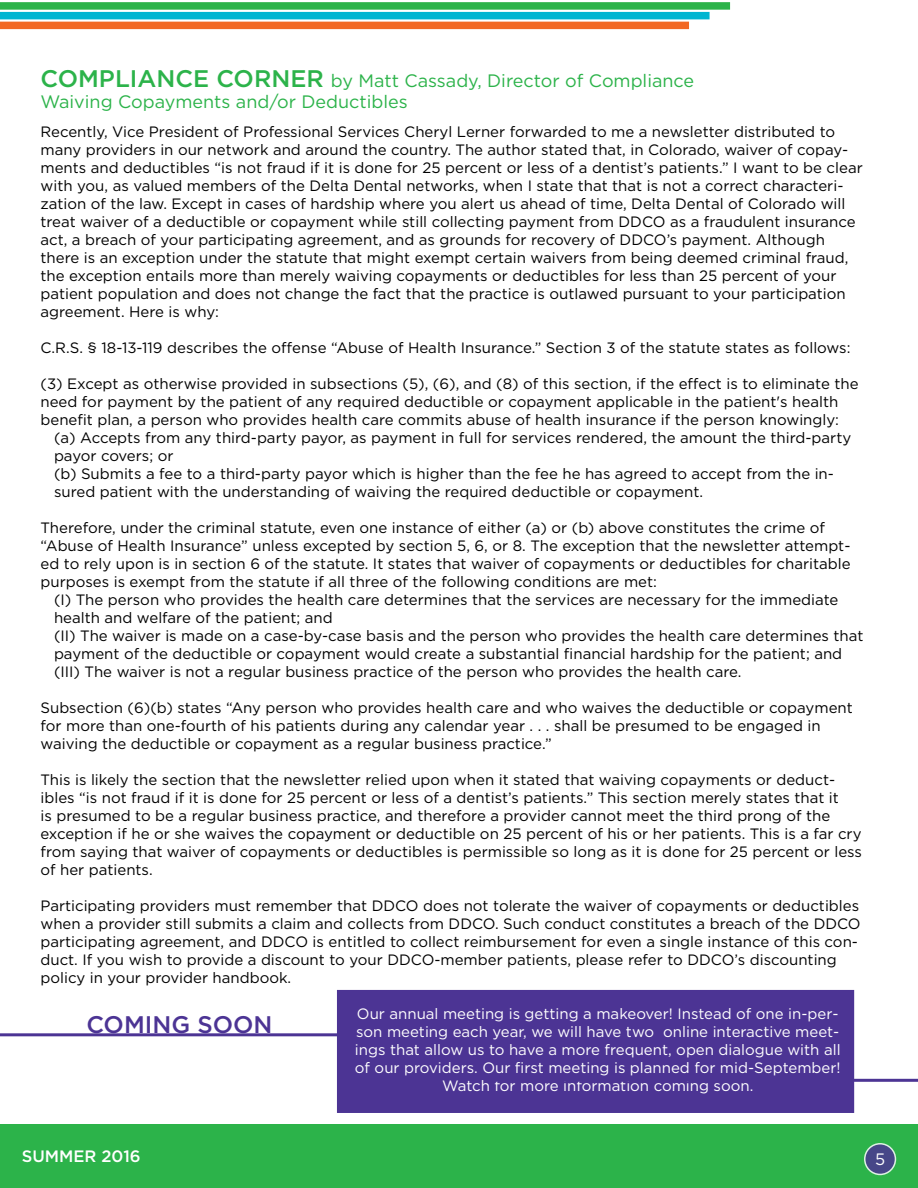
<style>
.page{position:relative;width:918px;height:1188px;background:#fff}
.page>*{position:absolute;margin:0;border:0;box-sizing:border-box;transform-origin:0 0}
.t1{font:500 24px "Gotham";color:#4c3494}
.t2{font:18px/21.6px "Gotham";color:#2cb34a}
.t3{font:500 16.5px "Gotham";color:#fff}
.t4{font:16.5px "Gotham";color:#fff}
.t5{font:15px/18px "Gotham";color:#000}
.t6{font:15px/18px "Gotham";color:#fff;text-align:center}
.s1{font-weight:500;font-size:24px}
</style>
<div class="page">
<hr style="left:0;top:1033px;width:593px;height:3px;background:#4c3494">
<div style="left:0;top:1124px;width:918px;height:64px;background:#2cb34a"></div>
<div style="left:865px;top:1144px;width:30px;height:30px;background:#474788;border-radius:50%"></div>
<div style="left:864px;top:1143px;width:32px;height:32px;border:2px solid #fff;border-radius:50%"></div>
<div style="left:0;top:2px;width:730px;height:8px;background:#2cb34a"></div>
<div style="left:0;top:12px;width:710px;height:7px;background:#00b5d1"></div>
<div style="left:0;top:22px;width:689px;height:7px;background:#f26722"></div>
<div style="left:337px;top:990px;width:517px;height:123px;background:#4c3494"></div>
<hr style="left:490px;top:1079px;width:428px;height:3px;background:#4c3494">
<p class="t2" style="left:40px;top:69px;width:655px"><span class="s1">COMPLIANCE CORNER</span> by Matt Cassady, Director of Compliance<br>Waiving Copayments and/or Deductibles</p>
<p class="t5" style="left:40px;top:122px;width:824px">Recently, Vice President of Professional Services Cheryl Lerner forwarded to me a newsletter distributed to many providers in our network and around the country. The author stated that, in Colorado, waiver of copay&shy;ments and deductibles “is not fraud if it is done for 25 percent or less of a dentist’s patients.” I want to be clear with you, as valued members of the Delta Dental networks, when I state that that is not a correct characteri&shy;zation of the law. Except in cases of hardship where you alert us ahead of time, Delta Dental of Colorado will treat waiver of a deductible or copayment while still collecting payment from DDCO as a fraudulent insurance act, a breach of your participating agreement, and as grounds for recovery of DDCO’s payment. Although there is an exception under the statute that might exempt certain waivers from being deemed criminal fraud, the exception entails more than merely waiving copayments or deductibles for less than 25 percent of your patient population and does not change the fact that the practice is outlawed pursuant to your participation agreement. Here is why:</p>
<p class="t5" style="left:40px;top:338px;width:812px">C.R.S. § 18-13-119 describes the offense “Abuse of Health Insurance.” Section 3 of the statute states as follows:</p>
<p class="t5" style="left:40px;top:374px;width:820px">(3) Except as otherwise provided in subsections (5), (6), and (8) of this section, if the effect is to eliminate the need for payment by the patient of any required deductible or copayment applicable in the patient's health benefit plan, a person who provides health care commits abuse of health insurance if the person knowingly:</p>
<p class="t5" style="left:54px;top:428px;width:799px">(a) Accepts from any third-party payor, as payment in full for services rendered, the amount the third-party payor covers; or<br>(b) Submits a fee to a third-party payor which is higher than the fee he has agreed to accept from the in&shy;sured patient with the understanding of waiving the required deductible or copayment.</p>
<p class="t5" style="left:40px;top:518px;width:812px">Therefore, under the criminal statute, even one instance of either (a) or (b) above constitutes the crime of “Abuse of Health Insurance” unless excepted by section 5, 6, or 8. The exception that the newsletter attempt&shy;ed to rely upon is in section 6 of the statute. It states that waiver of copayments or deductibles for charitable purposes is exempt from the statute if all three of the following conditions are met:</p>
<p class="t5" style="left:54px;top:590px;width:811px">(I) The person who provides the health care determines that the services are necessary for the immediate health and welfare of the patient; and<br>(II) The waiver is made on a case-by-case basis and the person who provides the health care determines that payment of the deductible or copayment would create a substantial financial hardship for the patient; and (III) The waiver is not a regular business practice of the person who provides the health care.</p>
<p class="t5" style="left:40px;top:698px;width:814px">Subsection (6)(b) states “Any person who provides health care and who waives the deductible or copayment for more than one-fourth of his patients during any calendar year . . . shall be presumed to be engaged in waiving the deductible or copayment as a regular business practice.”</p>
<p class="t5" style="left:40px;top:770px;width:823px">This is likely the section that the newsletter relied upon when it stated that waiving copayments or deduct&shy;ibles “is not fraud if it is done for 25 percent or less of a dentist’s patients.” This section merely states that it<br>is presumed to be a regular business practice, and therefore a provider cannot meet the third prong of the exception if he or she waives the copayment or deductible on 25 percent of his or her patients. This is a far cry from saying that waiver of copayments or deductibles is permissible so long as it is done for 25 percent or less of her patients.</p>
<p class="t5" style="left:40px;top:896px;width:822px">Participating providers must remember that DDCO does not tolerate the waiver of copayments or deductibles when a provider still submits a claim and collects from DDCO. Such conduct constitutes a breach of the DDCO participating agreement, and DDCO is entitled to collect reimbursement for even a single instance of this con&shy;duct. If you wish to provide a discount to your DDCO-member patients, please refer to DDCO’s discounting policy in your provider handbook.</p>
<h1 class="t1" style="left:86px;top:1009px;width:188px">COMING SOON</h1>
<p class="t6" style="left:355px;top:1005px;width:487px">Our annual meeting is getting a makeover! Instead of one in-per&shy;son meeting each year, we will have two online interactive meet&shy;ings that allow us to have a more frequent, open dialogue with all of our providers. Our first meeting is planned for mid-September!<br>Watch for more information coming soon.</p>
<p class="t3" style="left:22px;top:1145px;width:120px">SUMMER 2016</p>
<p class="t4" style="left:875px;top:1148px;width:12px">5</p>
</div>
